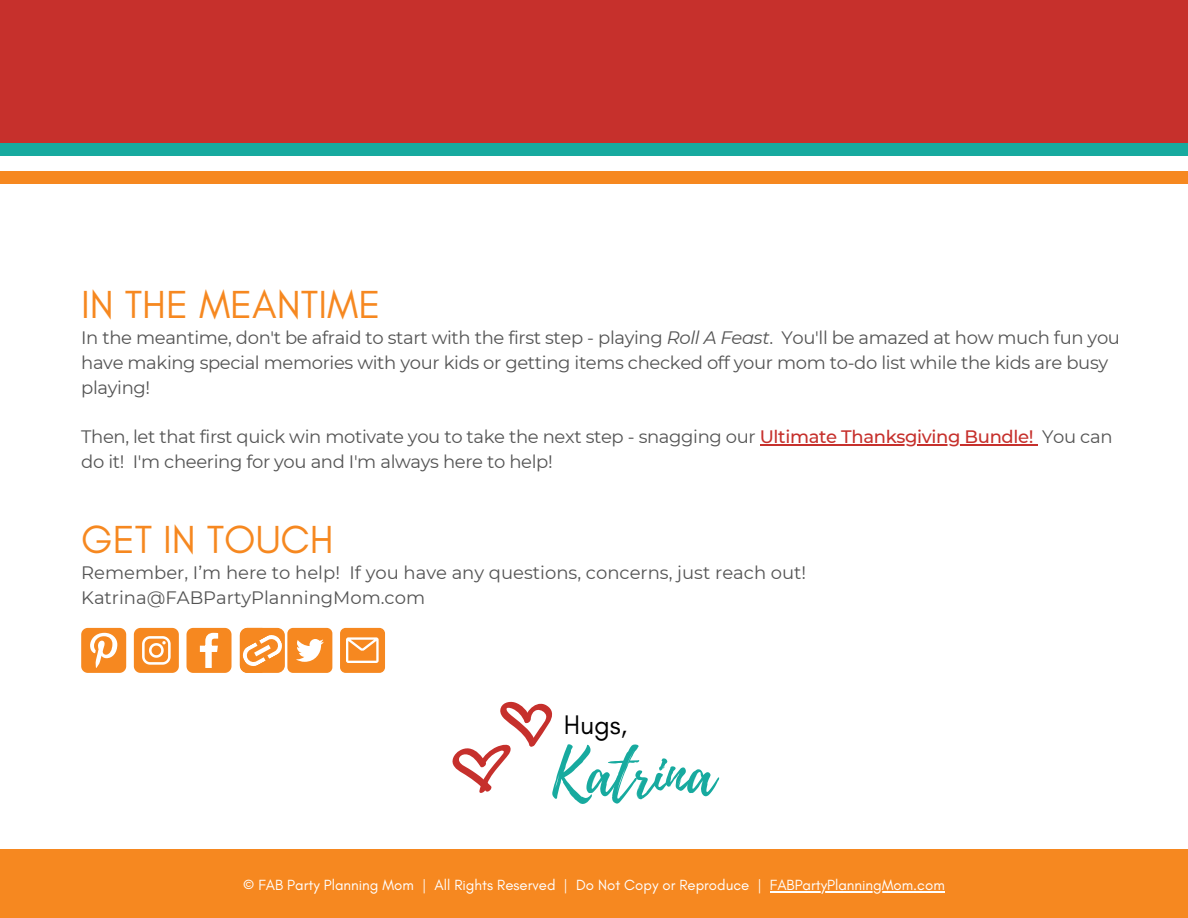
<style>
.page{position:relative;width:1188px;height:918px;background:#fff}
.page>*{position:absolute;margin:0;border:0;box-sizing:border-box;transform-origin:0 0}
.t1{font:62.55px "Playlist Script";color:#17aa9f}
.t2{font:39.9px "Glacial Indifference";color:#f68820}
.t3{font:27.45px "Glacial Indifference";color:#000}
.t4{font:18px/24.8px "Montserrat";letter-spacing:-.02em;color:#545454}
.t5{font:18px/24.8px "Montserrat";color:#545454}
.t6{font:15px "Glacial Indifference";color:#fff}
.s1{font-style:italic}
.s2{font-weight:500;color:#c6302c}
</style>
<div class="page">
<div style="left:0;top:850px;width:1188px;height:68px;background:#f68820"></div>
<hr style="left:770px;top:891px;width:175px;height:1px;background:#fff">
<hr style="left:760px;top:445px;width:273px;height:1px;background:#c6302c">
<svg style="left:452px;top:702px;width:100px;height:91px"></svg>
<svg style="left:81px;top:628px;width:45px;height:45px"></svg>
<svg style="left:187px;top:628px;width:45px;height:45px;background:#f79e49"></svg>
<svg style="left:134px;top:628px;width:45px;height:45px;background:#f79e4a"></svg>
<div style="left:287px;top:628px;width:45px;height:45px;background:#f68820;border-radius:6px"></div>
<svg style="left:296px;top:639px;width:28px;height:23px"></svg>
<div style="left:340px;top:628px;width:45px;height:45px;background:#f68820;border-radius:6px"></div>
<svg style="left:346px;top:637px;width:33px;height:26px"></svg>
<svg style="left:239px;top:628px;width:46px;height:45px"></svg>
<div style="left:0;top:0;width:1188px;height:142px;background:#c6302c"></div>
<div style="left:0;top:171px;width:1188px;height:13px;background:#f68820"></div>
<div style="left:0;top:143px;width:1188px;height:13px;background:#17aa9f"></div>
<h2 class="t2" style="left:81px;top:280px;width:301px">IN THE MEANTIME</h2>
<p class="t4" style="left:81px;top:326px;width:1040px">In the meantime, don't be afraid to start with the first step - playing <span class="s1">Roll A Feast</span>. You'll be amazed at how much fun you have making special memories with your kids or getting items checked off your mom to-do list while the kids are busy playing!</p>
<p class="t4" style="left:81px;top:425px;width:1033px">Then, let that first quick win motivate you to take the next step - snagging our <span class="s2">Ultimate Thanksgiving Bundle!</span> You can do it! I'm cheering for you and I'm always here to help!</p>
<h2 class="t2" style="left:81px;top:515px;width:254px">GET IN TOUCH</h2>
<p class="t5" style="left:81px;top:560px;width:727px">Remember, I’m here to help! If you have any questions, concerns, just reach out!<br>Katrina@FABPartyPlanningMom.com</p>
<h3 class="t3" style="left:564px;top:708px;width:65px">Hugs,</h3>
<h1 class="t1" style="left:551px;top:729px;width:165px">Katrina</h1>
<p class="t6" style="left:243px;top:876px;width:703px">© FAB Party Planning Mom | All Rights Reserved | Do Not Copy or Reproduce | FABPartyPlanningMom.com</p>
</div>
